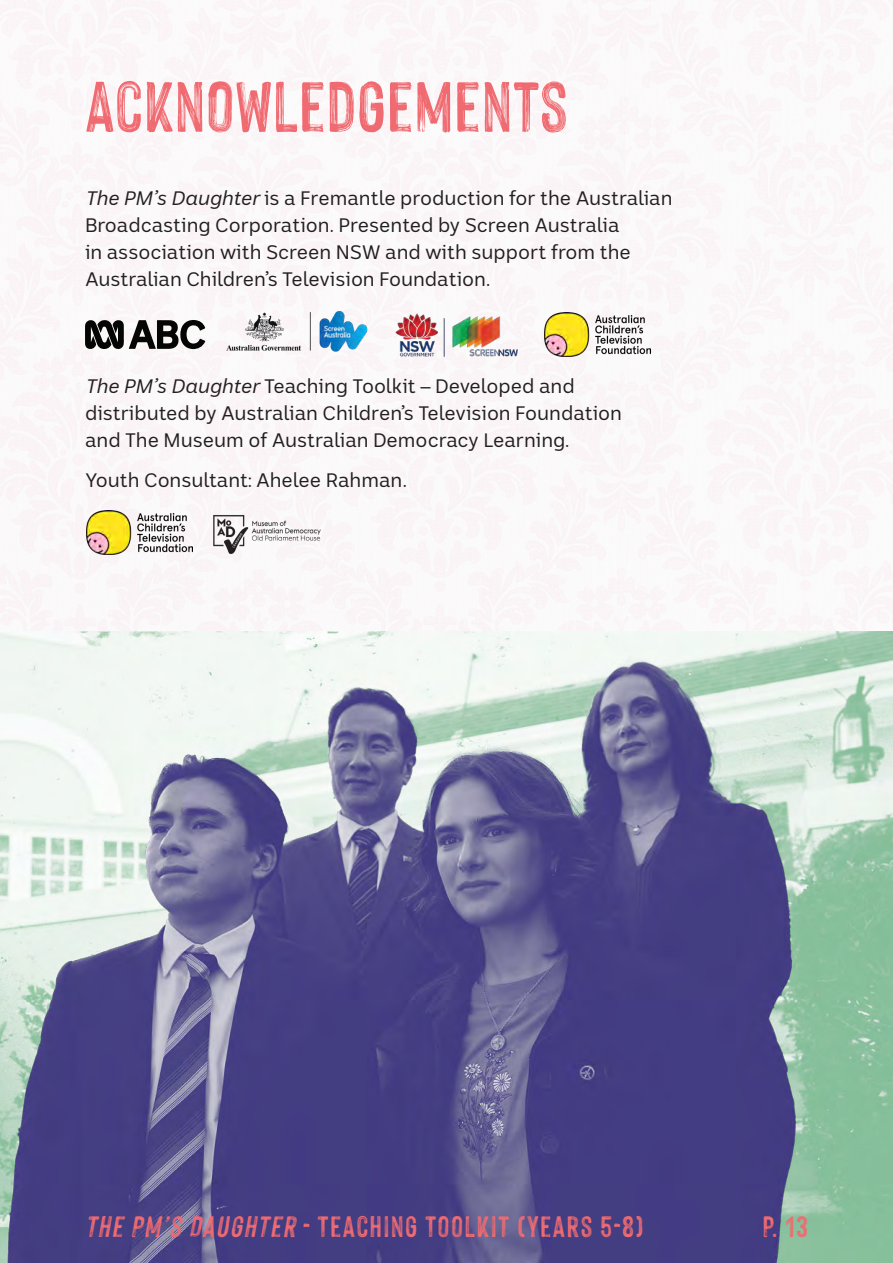
<style>
.page{position:relative;width:893px;height:1263px;background:#fbf7f8}
.page>*{position:absolute;margin:0;border:0;box-sizing:border-box;transform-origin:0 0}
.Section_-_title{font:78px "Hackney Vector";color:#f06b71}
.Master_page_-_data{font:32.4px "Hackney Vector";letter-spacing:.04em;color:#f06b71}
.Subtitle_-_left{font:19.5px/27px "ABC Sans Nova";color:#231f20}
.s1{font-style:italic}
</style>
<div class="page">
<img style="left:0;top:631px;width:893px;height:632px">
<img style="left:545px;top:312px;width:105px;height:45px">
<img style="left:86px;top:510px;width:106px;height:45px">
<img style="left:213px;top:515px;width:108px;height:39px">
<img style="left:226px;top:311px;width:142px;height:41px">
<img style="left:395px;top:313px;width:123px;height:44px">
<svg style="left:85px;top:320px;width:120px;height:29px"></svg>
<p class="Section_-_title" style="left:85px;top:64px;width:485px">ACKNOWLEDGEMENTS</p>
<p class="Subtitle_-_left" style="left:85px;top:185px;width:589px"><span class="s1">The PM’s Daughter</span> is a Fremantle production for the Australian Broadcasting Corporation. Presented by Screen Australia<br>in association with Screen NSW and with support from the Australian Children’s Television Foundation.</p>
<p class="Subtitle_-_left" style="left:85px;top:372px;width:538px"><span class="s1">The PM’s Daughter</span> Teaching Toolkit – Developed and distributed by Australian Children’s Television Foundation and The Museum of Australian Democracy Learning.</p>
<p class="Subtitle_-_left" style="left:85px;top:466px;width:323px">Youth Consultant: Ahelee Rahman.</p>
<p class="Master_page_-_data" style="left:85px;top:1209px;width:560px"><span class="s1">THE PM’S DAUGHTER</span> - TEACHING TOOLKIT (YEARS 5-8)</p>
<p class="Master_page_-_data" style="left:763px;top:1209px;width:47px">P. 13</p>
</div>
